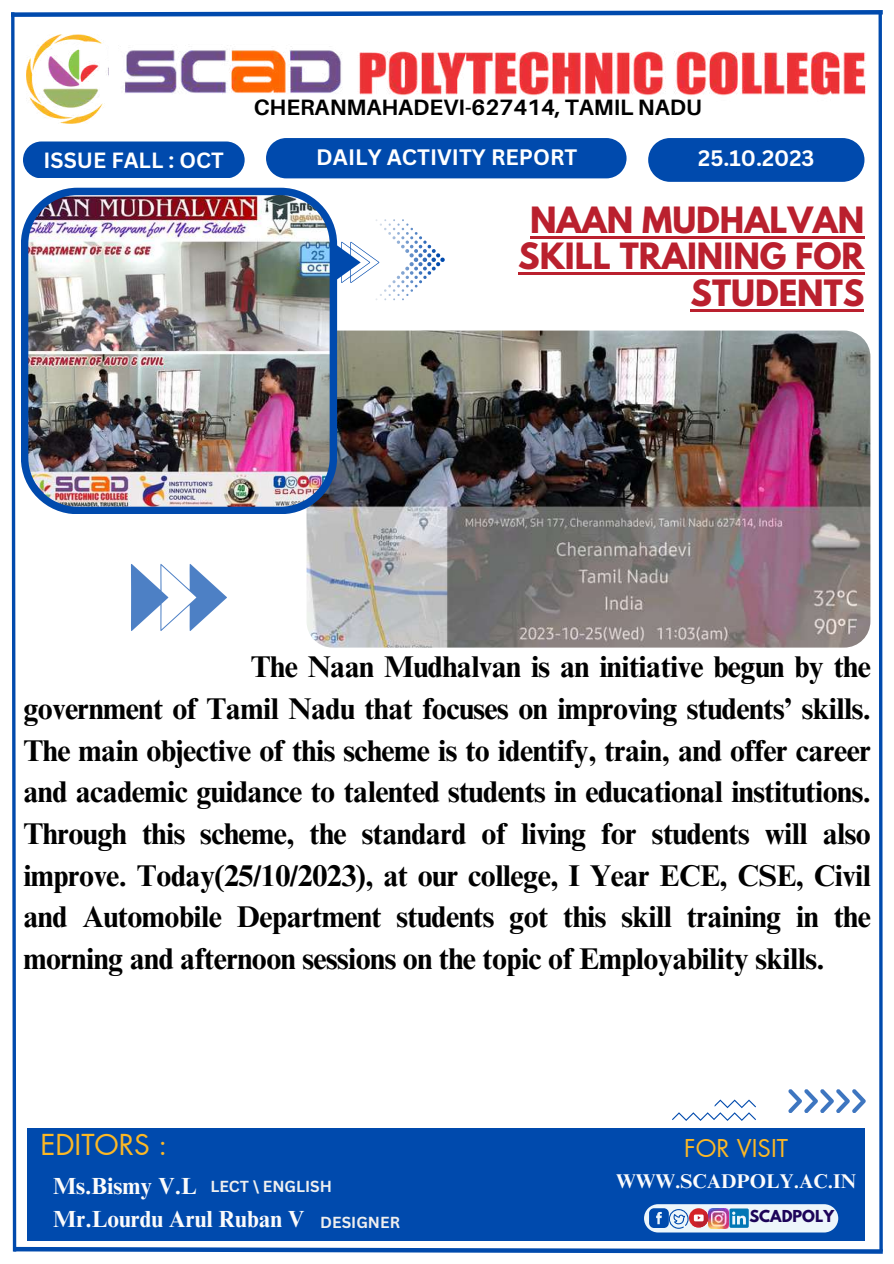
<style>
.page{position:relative;width:894px;height:1264px;background:#fff}
.page>*{position:absolute;margin:0;border:0;box-sizing:border-box;transform-origin:0 0}
.t1{font:700 32.1px/36.5px "League Spartan";color:#ba202e;text-align:right}
.t2{font:700 30px/41.7px "Times NRMT Pro";letter-spacing:-.015em;color:#000;text-align:justify}
.t3{font:28.2px "Futura LT Pro";color:#fcb825}
.t4{font:24px "Futura LT Pro";color:#fcb825}
.t5{font:700 23.4px/33.3px "Times NRMT Pro";color:#fbfbfb}
.t6{font:700 22.2px "Aileron";color:#000}
.t7{font:700 21.75px "Canva Sans";color:#fff}
.t8{font:700 21.45px "Canva Sans";color:#fff}
.t9{font:700 19.95px "Times NRMT Pro";color:#fbfbfb}
.t10{font:700 15.6px "Canva Sans";color:#efefef}
.t11{font:700 14.55px "League Spartan";color:#1d0459}
</style>
<div class="page">
<img style="left:11px;top:10px;width:872px;height:1244px">
<hr style="left:530px;top:236px;width:334px;height:2px;background:#ba202e">
<hr style="left:518px;top:272px;width:346px;height:3px;background:#ba202e">
<hr style="left:690px;top:308px;width:174px;height:3px;background:#ba202e">
<p class="t6" style="left:253px;top:93px;width:449px">CHERANMAHADEVI-627414, TAMIL NADU</p>
<p class="t8" style="left:44px;top:145px;width:181px">ISSUE FALL : OCT</p>
<p class="t7" style="left:316px;top:142px;width:263px">DAILY ACTIVITY REPORT</p>
<p class="t7" style="left:698px;top:143px;width:118px">25.10.2023</p>
<p class="t1" style="left:518px;top:206px;width:347px">NAAN MUDHALVAN<br>SKILL TRAINING FOR<br>STUDENTS</p>
<p class="t2" style="left:23px;top:650px;width:848px;text-indent:227px">The Naan Mudhalvan is an initiative begun by the government of Tamil Nadu that focuses on improving students’ skills.<br>The main objective of this scheme is to identify, train, and offer career and academic guidance to talented students in educational institutions.<br>Through this scheme, the standard of living for students will also improve. Today(25/10/2023), at our college, I Year ECE, CSE, Civil and Automobile Department students got this skill training in the morning and afternoon sessions on the topic of Employability skills.</p>
<p class="t3" style="left:40px;top:1131px;width:128px">EDITORS :</p>
<p class="t5" style="left:53px;top:1171px;width:253px">Ms.Bismy V.L<br>Mr.Lourdu Arul Ruban V</p>
<p class="t10" style="left:210px;top:1175px;width:123px">LECT \ ENGLISH</p>
<p class="t10" style="left:320px;top:1211px;width:81px">DESIGNER</p>
<p class="t4" style="left:684px;top:1137px;width:105px">FOR VISIT</p>
<p class="t9" style="left:616px;top:1173px;width:241px">WWW.SCADPOLY.AC.IN</p>
<p class="t11" style="left:749px;top:1209px;width:86px">SCADPOLY</p>
</div>
